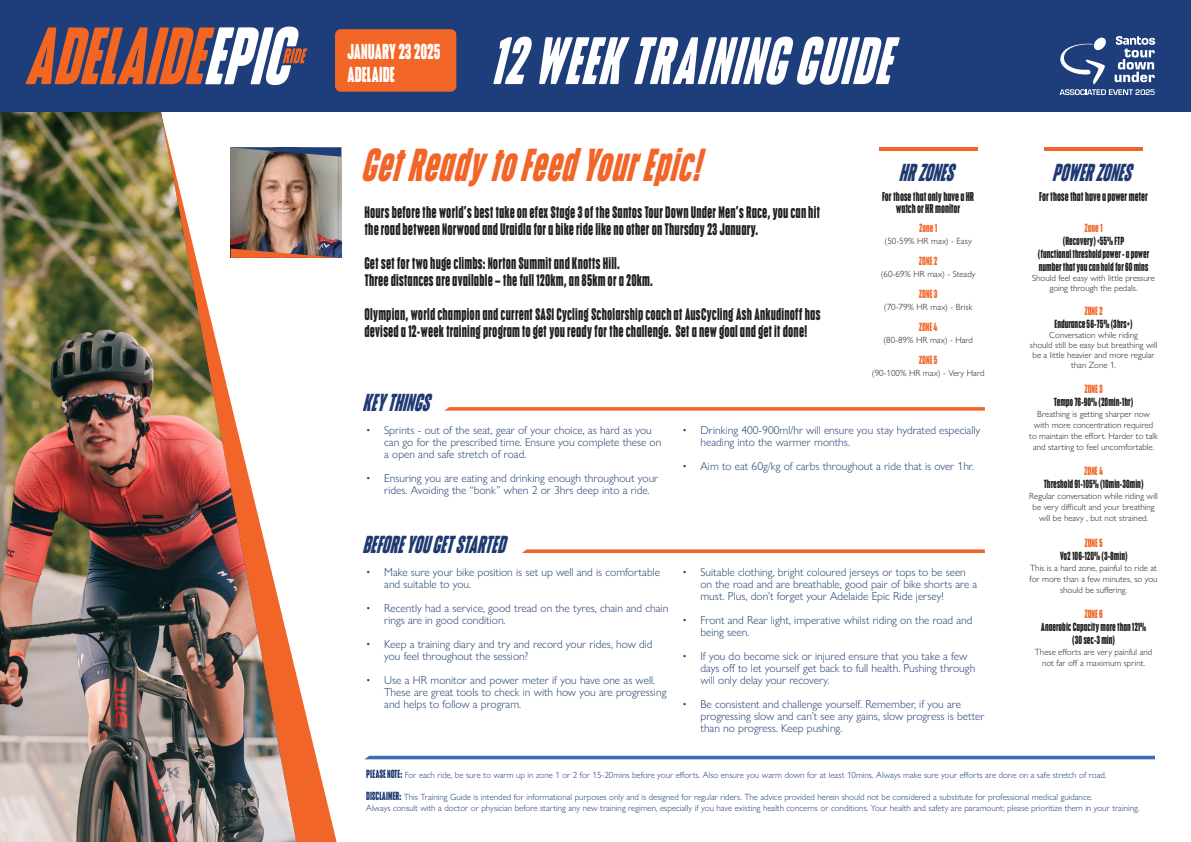
<style>
.page{position:relative;width:1191px;height:842px;background:#fff}
.page>*{position:absolute;margin:0;border:0;box-sizing:border-box;transform-origin:0 0}
.t1{font:68px "NCL Qikober Slant";letter-spacing:.01em;color:#fff}
.t2{font:47px "NCL Qikober Slant";letter-spacing:.01em;color:#f26528}
.t3{font:25px "NCL Qikober Slant";letter-spacing:-.005em;color:#1e3a71}
.t4{font:22px/23px "NCL Qikober";letter-spacing:-.005em;color:#fff}
.t5{font:17px/17px "NCL Qikober";letter-spacing:.005em;color:#231f20}
.t6{font:13px/12px "NCL Qikober";letter-spacing:-.005em;color:#231f20;text-align:center}
.t7{font:12px/13px "NCL Qikober";color:#231f20;text-align:center}
.t8{font:12px "NCL Qikober";letter-spacing:-.005em;color:#f26528}
.t9{font:300 11.5px/12px "Gill Sans Nova";color:#1e3a71}
.t10{font:300 9px/11px "Gill Sans Nova";color:#231f20;text-align:center}
.t11{font:300 9px/11px "Gill Sans Nova";color:#1e3a71}
.s1{color:#f26528}
.s2{font-family:"NCL Qikober";font-weight:400;font-size:12px}
</style>
<div class="page">
<svg style="left:296px;top:111px;width:41px;height:731px"></svg>
<img style="left:0;top:111px;width:296px;height:731px">
<div style="left:0;top:0;width:1191px;height:111px;background:#1e3d7b"></div>
<svg style="left:26px;top:27px;width:281px;height:58px"></svg>
<div style="left:335px;top:29px;width:121px;height:63px;background:#f26628;border-radius:6px"></div>
<svg style="left:1059px;top:36px;width:96px;height:59px"></svg>
<svg style="left:444px;top:407px;width:541px;height:4px;background:#f3753f"></svg>
<svg style="left:522px;top:549px;width:463px;height:4px;background:#f3753f"></svg>
<hr style="left:365px;top:756px;width:790px;height:3px;background:#3c6ab4">
<hr style="left:878px;top:147px;width:99px;height:4px;background:#f26528">
<hr style="left:1044px;top:147px;width:99px;height:4px;background:#f26528">
<img style="left:231px;top:157px;width:110px;height:92px">
<svg style="left:231px;top:147px;width:110px;height:10px"></svg>
<svg style="left:231px;top:249px;width:110px;height:9px"></svg>
<p class="t4" style="left:347px;top:39px;width:95px">JANUARY 23 2025<br>ADELAIDE</p>
<p class="t1" style="left:494px;top:26px;width:403px">12 WEEK TRAINING GUIDE</p>
<p class="t2" style="left:364px;top:141px;width:341px">Get Ready to Feed Your Epic!</p>
<p class="t5" style="left:364px;top:203px;width:457px">Hours before the world’s best take on efex Stage 3 of the Santos Tour Down Under Men’s Race, you can hit the road between Norwood and Uraidla for a bike ride like no other on Thursday 23 January.</p>
<p class="t5" style="left:364px;top:254px;width:257px">Get set for two huge climbs: Norton Summit and Knotts Hill.</p>
<p class="t5" style="left:364px;top:271px;width:290px">Three distances are available – the full 120km, an 85km or a 20km.</p>
<p class="t5" style="left:364px;top:305px;width:458px">Olympian, world champion and current SASI Cycling Scholarship coach at AusCycling Ash Ankudinoff has devised a 12-week training program to get you ready for the challenge. Set a new goal and get it done!</p>
<p class="t3" style="left:901px;top:160px;width:56px">HR ZONES</p>
<p class="t3" style="left:1054px;top:160px;width:80px">POWER ZONES</p>
<p class="t6" style="left:882px;top:191px;width:94px">For those that only have a HR watch or HR monitor</p>
<p class="t8" style="left:919px;top:222px;width:19px">Zone 1</p>
<p class="t10" style="left:884px;top:236px;width:89px">(50-59% HR max) - Easy</p>
<p class="t8" style="left:919px;top:255px;width:20px">ZONE 2</p>
<p class="t10" style="left:880px;top:269px;width:96px">(60-69% HR max) - Steady</p>
<p class="t8" style="left:919px;top:288px;width:20px">ZONE 3</p>
<p class="t10" style="left:884px;top:302px;width:90px">(70-79% HR max) - Brisk</p>
<p class="t8" style="left:919px;top:321px;width:20px">ZONE 4</p>
<p class="t10" style="left:883px;top:335px;width:91px">(80-89% HR max) - Hard</p>
<p class="t8" style="left:919px;top:354px;width:20px">ZONE 5</p>
<p class="t10" style="left:872px;top:368px;width:114px">(90-100% HR max) - Very Hard</p>
<p class="t6" style="left:1039px;top:191px;width:110px">For those that have a power meter</p>
<p class="t7" style="left:1038px;top:222px;width:113px"><span class="s1">Zone 1<br></span>(Recovery) &lt;55% FTP<br>(functional threshold power - a power number that you can hold for 60 mins</p>
<p class="t10" style="left:1032px;top:273px;width:124px;line-height:10px">Should feel easy with little pressure going through the pedals.</p>
<p class="t7" style="left:1054px;top:305px;width:80px"><span class="s1">ZONE 2<br></span>Endurance 56-75% (3hrs+)</p>
<p class="t10" style="left:1029px;top:330px;width:129px;line-height:10px">Conversation while riding<br>should still be easy but breathing will be a little heavier and more regular than Zone 1.</p>
<p class="t7" style="left:1054px;top:383px;width:81px"><span class="s1">ZONE 3<br></span>Tempo 76-90% (20min-1hr)</p>
<p class="t10" style="left:1029px;top:409px;width:130px">Breathing is getting sharper now with more concentration required to maintain the effort. Harder to talk and starting to feel uncomfortable.</p>
<p class="t7" style="left:1043px;top:465px;width:101px"><span class="s1">ZONE 4<br></span>Threshold 91-105% (10min-30min)</p>
<p class="t10" style="left:1029px;top:491px;width:130px">Regular conversation while riding will be very difficult and your breathing will be heavy , but not strained.</p>
<p class="t7" style="left:1059px;top:536px;width:69px"><span class="s1">ZONE 5<br></span>Vo2 106-120% (3-8min)</p>
<p class="t10" style="left:1029px;top:562px;width:130px">This is a hard zone, painful to ride at for more than a few minutes, so you should be suffering.</p>
<p class="t7" style="left:1040px;top:607px;width:107px"><span class="s1">ZONE 6<br></span>Anaerobic Capacity more than 121% (30 sec-3 min)</p>
<p class="t10" style="left:1035px;top:646px;width:119px">These efforts are very painful and not far off a maximum sprint.</p>
<p class="t3" style="left:364px;top:390px;width:69px">KEY THINGS</p>
<p class="t9" style="left:384px;top:424px;width:279px;text-indent:-18px">• Sprints - out of the seat, gear of your choice, as hard as you can go for the prescribed time. Ensure you complete these on a open and safe stretch of road.</p>
<p class="t9" style="left:384px;top:472px;width:276px;text-indent:-18px">• Ensuring you are eating and drinking enough throughout your rides. Avoiding the “bonk” when 2 or 3hrs deep into a ride.</p>
<p class="t9" style="left:700px;top:424px;width:281px;text-indent:-18px">• Drinking 400-900ml/hr will ensure you stay hydrated especially heading into the warmer months.</p>
<p class="t9" style="left:682px;top:460px;width:293px">• Aim to eat 60g/kg of carbs throughout a ride that is over 1hr.</p>
<p class="t3" style="left:364px;top:531px;width:144px">BEFORE YOU GET STARTED</p>
<p class="t9" style="left:384px;top:565px;width:277px;text-indent:-18px">• Make sure your bike position is set up well and is comfortable and suitable to you.</p>
<p class="t9" style="left:384px;top:601px;width:285px;text-indent:-18px">• Recently had a service, good tread on the tyres, chain and chain rings are in good condition.</p>
<p class="t9" style="left:384px;top:637px;width:270px;text-indent:-18px">• Keep a training diary and try and record your rides, how did you feel throughout the session?</p>
<p class="t9" style="left:384px;top:673px;width:284px;text-indent:-18px">• Use a HR monitor and power meter if you have one as well.<br>These are great tools to check in with how you are progressing and helps to follow a program.</p>
<p class="t9" style="left:700px;top:565px;width:278px;text-indent:-18px">• Suitable clothing, bright coloured jerseys or tops to be seen on the road and are breathable, good pair of bike shorts are a must. Plus, don’t forget your Adelaide Epic Ride jersey!</p>
<p class="t9" style="left:700px;top:613px;width:274px;text-indent:-18px">• Front and Rear light, imperative whilst riding on the road and being seen.</p>
<p class="t9" style="left:700px;top:649px;width:276px;text-indent:-18px">• If you do become sick or injured ensure that you take a few days off to let yourself get back to full health. Pushing through will only delay your recovery.</p>
<p class="t9" style="left:700px;top:697px;width:286px;text-indent:-18px">• Be consistent and challenge yourself. Remember, if you are progressing slow and can’t see any gains, slow progress is better than no progress. Keep pushing.</p>
<p class="t11" style="left:366px;top:770px;width:741px"><span class="s2">PLEASE NOTE:</span> For each ride, be sure to warm up in zone 1 or 2 for 15-20mins before your efforts. Also ensure you warm down for at least 10mins. Always make sure your efforts are done on a safe stretch of road.</p>
<p class="t11" style="left:366px;top:792px;width:774px"><span class="s2">DISCLAIMER:</span> This Training Guide is intended for informational purposes only and is designed for regular riders. The advice provided herein should not be considered a substitute for professional medical guidance.<br>Always consult with a doctor or physician before starting any new training regimen, especially if you have existing health concerns or conditions. Your health and safety are paramount; please prioritize them in your training.</p>
</div>
